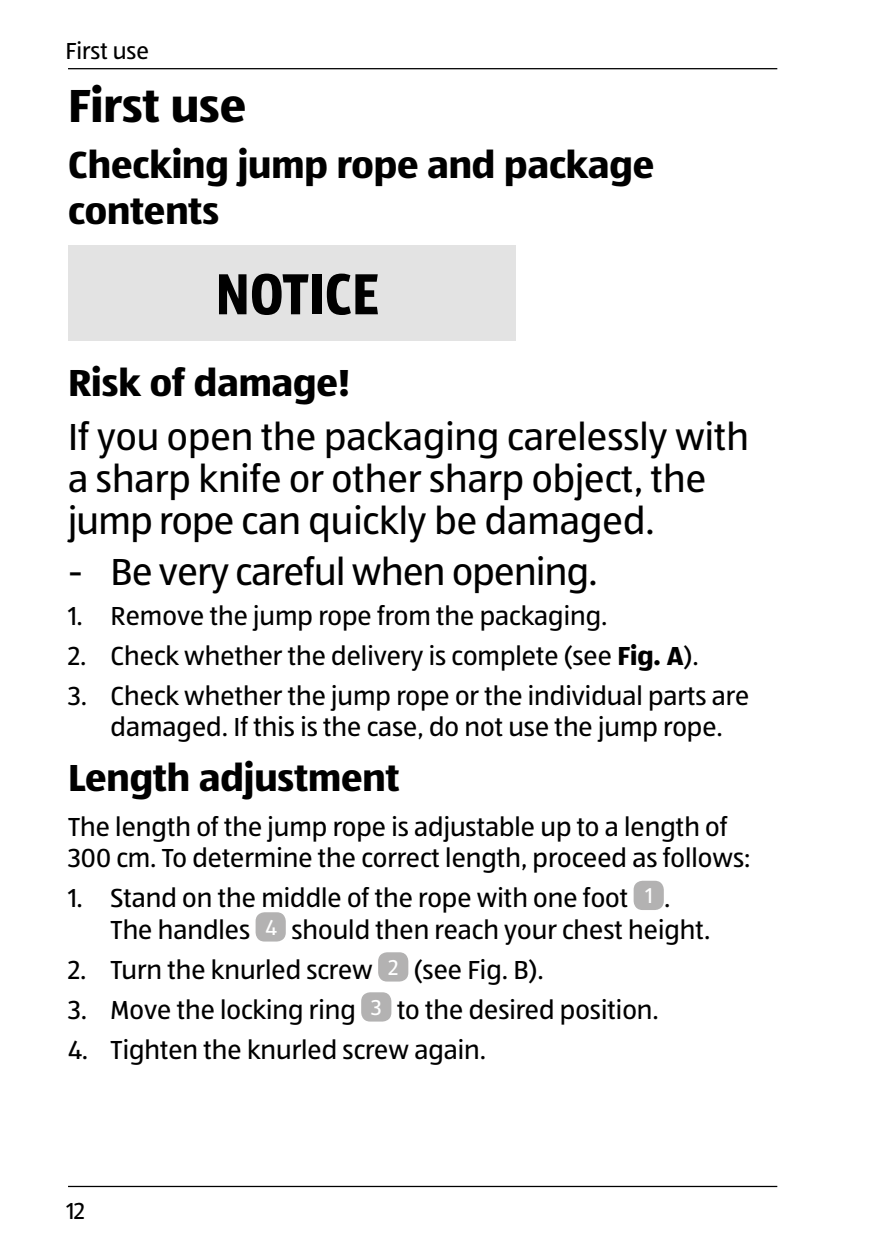
<style>
.page{position:relative;width:893px;height:1259px;background:#fff}
.page>*{position:absolute;margin:0;border:0;box-sizing:border-box;transform-origin:0 0}
.t1{font:700 60px "ALDISUEDOT";color:#000;scale:.9 1}
.t2{font:700 48px "ALDISUEDOT";color:#000}
.t3{font:39px/42px "ALDISUEDOT";color:#000}
.t4{font:700 39px/46.8px "ALDISUEDOT";color:#000}
.t5{font:27px/31.5px "ALDISUEDOT";color:#000}
.t6{font:24px "ALDISUEDOT";color:#000}
.s1{font-weight:700}
</style>
<div class="page">
<hr style="left:68px;top:1185px;width:709px;height:2px;background:#000">
<hr style="left:68px;top:68px;width:709px;height:1px;background:#000">
<div style="left:68px;top:245px;width:447px;height:95px;background:#e3e3e3"></div>
<div style="left:634px;top:880px;width:30px;height:30px;background:#b3b2b2;border-radius:9px"></div>
<div style="left:256px;top:912px;width:30px;height:29px;background:#b3b2b2;border-radius:9px"></div>
<div style="left:378px;top:952px;width:30px;height:29px;background:#b3b2b2;border-radius:9px"></div>
<div style="left:361px;top:992px;width:30px;height:29px;background:#b3b2b2;border-radius:9px"></div>
<p class="t6" style="left:65px;top:36px;width:85px">First use</p>
<h2 class="t2" style="left:68px;top:73px;width:180px">First use</h2>
<h3 class="t4" style="left:68px;top:140px;width:588px">Checking jump rope and package contents</h3>
<h1 class="t1" style="left:216px;top:253px;width:183px">NOTICE</h1>
<h3 class="t4" style="left:68px;top:358px;width:284px">Risk of damage!</h3>
<h3 class="t3" style="left:68px;top:415px;width:682px">If you open the packaging carelessly with a sharp knife or other sharp object, the jump rope can quickly be damaged.</h3>
<h3 class="t3" style="left:68px;top:549px;width:531px">- Be very careful when opening.</h3>
<p class="t5" style="left:68px;top:599px;width:541px">1. Remove the jump rope from the packaging.</p>
<p class="t5" style="left:68px;top:639px;width:632px">2. Check whether the delivery is complete (see <span class="s1">Fig. A</span>).</p>
<p class="t5" style="left:111px;top:679px;width:640px;text-indent:-43px">3. Check whether the jump rope or the individual parts are damaged. If this is the case, do not use the jump rope.</p>
<h3 class="t4" style="left:68px;top:753px;width:333px">Length adjustment</h3>
<p class="t5" style="left:68px;top:810px;width:684px">The length of the jump rope is adjustable up to a length of<br>300 cm. To determine the correct length, proceed as follows:</p>
<p class="t5" style="left:111px;top:881px;width:602px;text-indent:-43px">1. Stand on the middle of the rope with one foot <sup>1</sup> .<br>The handles <sup>4</sup> should then reach your chest height.</p>
<p class="t5" style="left:68px;top:953px;width:477px">2. Turn the knurled screw <sup>2</sup> (see Fig. B).</p>
<p class="t5" style="left:68px;top:993px;width:592px">3. Move the locking ring <sup>3</sup> to the desired position.</p>
<p class="t5" style="left:68px;top:1033px;width:420px">4. Tighten the knurled screw again.</p>
<p class="t6" style="left:66px;top:1195px;width:20px">12</p>
</div>
